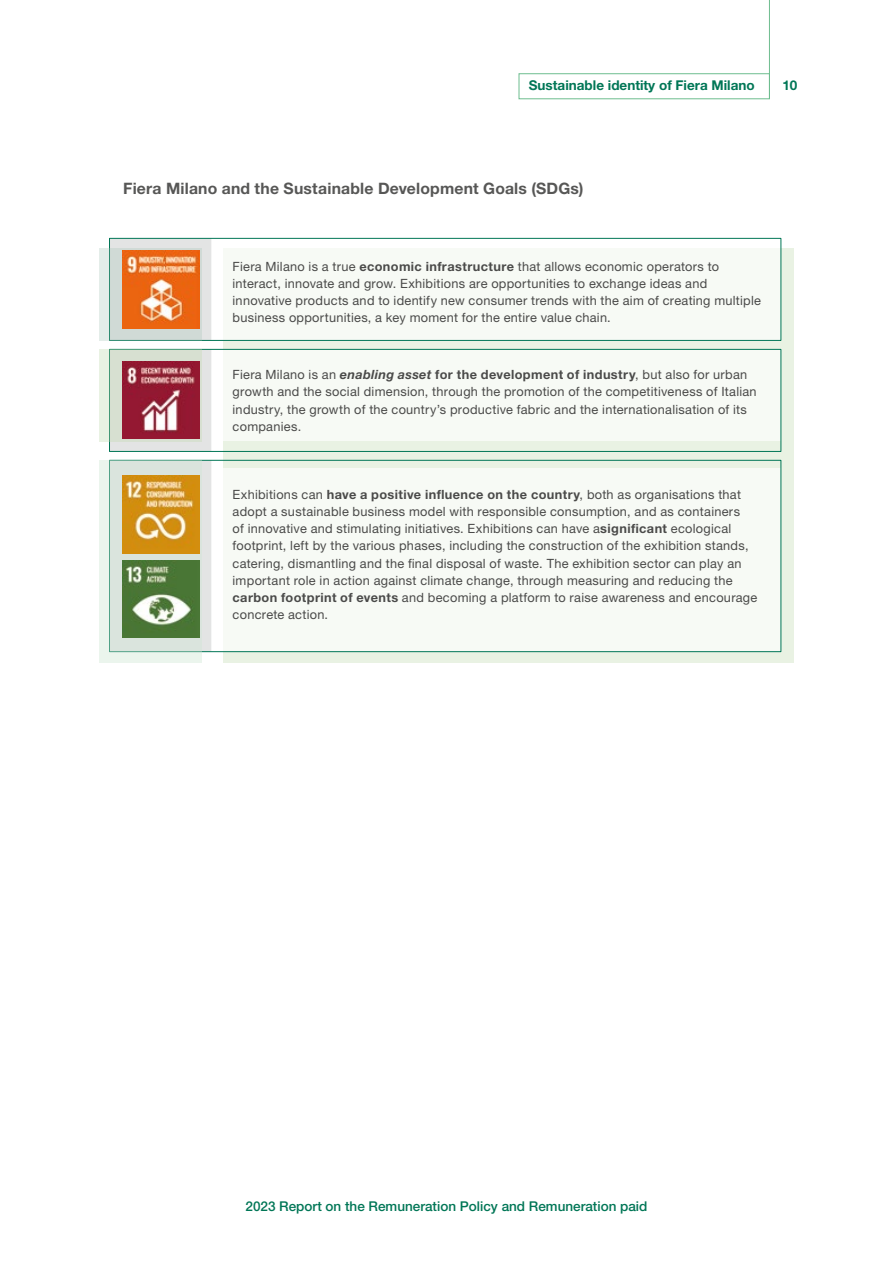
<style>
.page{position:relative;width:893px;height:1263px;background:#fff}
.page>*{position:absolute;margin:0;border:0;box-sizing:border-box;transform-origin:0 0}
.titoli_grafici___tab{font:700 15.75px "Helvetica Neue LT Pro";letter-spacing:.015em;color:#575756}
.t1{font:500 13.5px "Helvetica Neue LT Pro";color:#007656}
.t2{font:700 13.5px "Helvetica Neue LT Pro";color:#007656}
.Testo_-_sx{font:12.75px/17.2px "Helvetica Neue LT Pro";letter-spacing:.02em;color:#4a4a49}
.s1{font-weight:700}
.s2{font-weight:700;font-style:italic}
</style>
<div class="page">
<div style="left:519px;top:73px;width:251px;height:26px;border:1px solid #6ebd8f"></div>
<hr style="left:769px;top:0;width:1px;height:99px;background:#6ebd8f">
<svg style="left:224px;top:248px;width:570px;height:414px;background:#e5f0e0"></svg>
<div style="left:224px;top:248px;width:557px;height:93px;background:#f7faf5"></div>
<div style="left:224px;top:349px;width:557px;height:92px;background:#f7faf5"></div>
<div style="left:224px;top:468px;width:557px;height:184px;background:#f7faf5"></div>
<div style="left:109px;top:460px;width:102px;height:192px;background:#e3e4e4"></div>
<div style="left:109px;top:460px;width:672px;height:192px;border:1px solid #007656"></div>
<svg style="left:99px;top:460px;width:103px;height:202px;fill:#dae4dd"></svg>
<div style="left:109px;top:349px;width:102px;height:102px;background:#e3e4e4"></div>
<div style="left:109px;top:349px;width:672px;height:103px;border:1px solid #007656"></div>
<svg style="left:99px;top:349px;width:103px;height:93px;background:#d2dccd"></svg>
<div style="left:109px;top:238px;width:102px;height:102px;background:#e3e4e4"></div>
<div style="left:109px;top:238px;width:672px;height:103px;border:1px solid #007656"></div>
<svg style="left:99px;top:248px;width:103px;height:93px;background:#ced3c8"></svg>
<img style="left:122px;top:251px;width:77px;height:77px">
<img style="left:122px;top:361px;width:77px;height:78px">
<img style="left:122px;top:476px;width:77px;height:77px">
<img style="left:122px;top:560px;width:77px;height:77px">
<p class="t2" style="left:529px;top:77px;width:227px">Sustainable identity of Fiera Milano</p>
<p class="t2" style="left:782px;top:77px;width:17px">10</p>
<p class="titoli_grafici___tab" style="left:123px;top:179px;width:462px">Fiera Milano and the Sustainable Development Goals (SDGs)</p>
<p class="Testo_-_sx" style="left:233px;top:257px;width:530px">Fiera Milano is a true <span class="s1">economic infrastructure</span> that allows economic operators to interact, innovate and grow. Exhibitions are opportunities to exchange ideas and innovative products and to identify new consumer trends with the aim of creating multiple business opportunities, a key moment for the entire value chain.</p>
<p class="Testo_-_sx" style="left:233px;top:366px;width:526px">Fiera Milano is an <span class="s2">enabling asset</span> <span class="s1">for the development of industry</span>, but also for urban growth and the social dimension, through the promotion of the competitiveness of Italian industry, the growth of the country’s productive fabric and the internationalisation of its companies.</p>
<p class="Testo_-_sx" style="left:233px;top:485px;width:526px">Exhibitions can <span class="s1">have a positive influence on the country</span>, both as organisations that adopt a sustainable business model with responsible consumption, and as containers<br>of innovative and stimulating initiatives. Exhibitions can have a<span class="s1">significant</span> ecological footprint, left by the various phases, including the construction of the exhibition stands, catering, dismantling and the final disposal of waste. The exhibition sector can play an important role in action against climate change, through measuring and reducing the <span class="s1">carbon footprint of events</span> and becoming a platform to raise awareness and encourage concrete action.</p>
<p class="t1" style="left:246px;top:1198px;width:403px">2023 Report on the Remuneration Policy and Remuneration paid</p>
</div>
